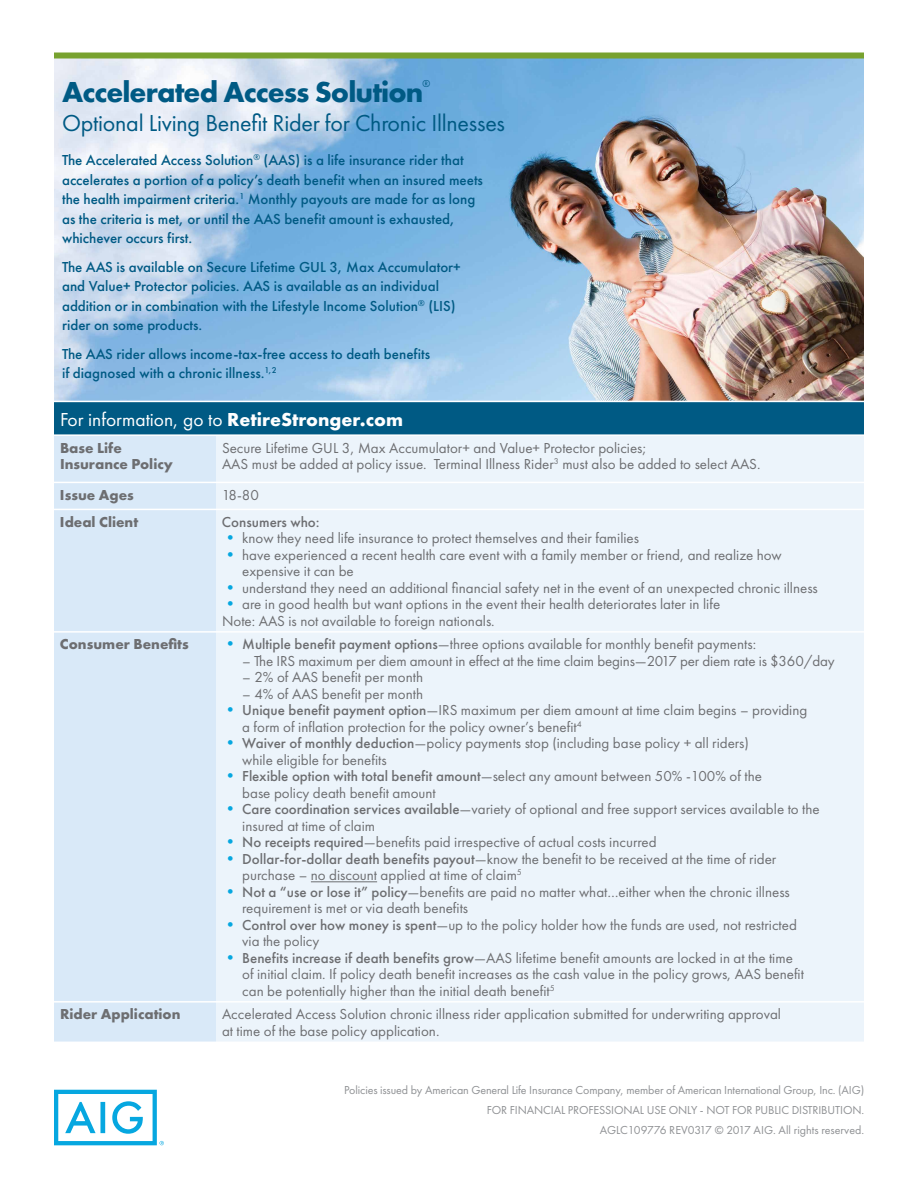
<style>
.page{position:relative;width:918px;height:1188px;background:#fff}
.page>*{position:absolute;margin:0;border:0;box-sizing:border-box;transform-origin:0 0}
.t1{font:700 30px "Futura PT";letter-spacing:-.03em;color:#005a84}
.t2{font:24px "Futura PT";letter-spacing:-.01em;color:#005a84}
.t3{font:19.5px "Futura PT";color:#fff}
.t4{font:15px/16.5px "Futura PT";color:#6d6e71}
.t5{font:500 15px/19.5px "Futura PT";color:#005a84}
.t6{font:700 15px/16.5px "Futura PT";color:#6d6e71}
.t7{font:500 15px "Futura PT";color:#6d6e71}
.t8{font:12px/20.2px "Futura PT";letter-spacing:-.01em;color:#8f9194;text-align:right}
.t9{font:10.5px "Futura PT";color:#005a84}
.s1{font-weight:700}
.s2{font-size:16.5px;color:#06a7e0}
.s3{font-weight:500}
</style>
<div class="page">
<img style="left:54px;top:58px;width:810px;height:343px">
<div style="left:54px;top:401px;width:810px;height:34px;background:#005a84"></div>
<div style="left:54px;top:436px;width:162px;height:606px;background:#d9e9f8"></div>
<div style="left:216px;top:436px;width:648px;height:606px;background:#ecf4fb"></div>
<hr style="left:54px;top:401px;width:162px;height:1px;background:#fff">
<hr style="left:216px;top:401px;width:648px;height:1px;background:#fff">
<hr style="left:54px;top:434px;width:162px;height:2px;background:#fff">
<hr style="left:216px;top:434px;width:648px;height:2px;background:#fff">
<hr style="left:54px;top:482px;width:162px;height:1px;background:#fff">
<hr style="left:216px;top:482px;width:648px;height:1px;background:#fff">
<hr style="left:54px;top:509px;width:162px;height:1px;background:#fff">
<hr style="left:216px;top:509px;width:648px;height:1px;background:#fff">
<hr style="left:54px;top:631px;width:162px;height:2px;background:#fff">
<hr style="left:216px;top:631px;width:648px;height:2px;background:#fff">
<hr style="left:54px;top:1001px;width:162px;height:2px;background:#fff">
<hr style="left:216px;top:1001px;width:648px;height:2px;background:#fff">
<hr style="left:311px;top:881px;width:66px;height:1px;background:#6d6e71">
<div style="left:54px;top:52px;width:810px;height:6px;background:#78a22f"></div>
<svg style="left:54px;top:1090px;width:110px;height:55px"></svg>
<h1 class="t1" style="left:62px;top:73px;width:363px">Accelerated Access Solution</h1>
<p class="t9" style="left:423px;top:77px;width:9px">®</p>
<h2 class="t2" style="left:62px;top:109px;width:445px">Optional Living Benefit Rider for Chronic Illnesses</h2>
<p class="t5" style="left:62px;top:151px;width:422px">The Accelerated Access Solution<sup>®</sup> (AAS) is a life insurance rider that accelerates a portion of a policy’s death benefit when an insured meets the health impairment criteria.<sup>1</sup> Monthly payouts are made for as long as the criteria is met, or until the AAS benefit amount is exhausted, whichever occurs first.</p>
<p class="t5" style="left:62px;top:257px;width:400px">The AAS is available on Secure Lifetime GUL 3, Max Accumulator+ and Value+ Protector policies. AAS is available as an individual addition or in combination with the Lifestyle Income Solution<sup>®</sup> (LIS) rider on some products.</p>
<p class="t5" style="left:62px;top:344px;width:370px">The AAS rider allows income-tax-free access to death benefits if diagnosed with a chronic illness.<sup>1,2</sup></p>
<h3 class="t3" style="left:60px;top:408px;width:345px">For information, go to <span class="s1">RetireStronger.com</span></h3>
<p class="t6" style="left:60px;top:439px;width:114px">Base Life<br>Insurance Policy</p>
<p class="t4" style="left:222px;top:439px;width:540px">Secure Lifetime GUL 3, Max Accumulator+ and Value+ Protector policies;<br>AAS must be added at policy issue. Terminal Illness Rider<sup>3</sup> must also be added to select AAS.</p>
<p class="t6" style="left:60px;top:486px;width:75px">Issue Ages</p>
<p class="t4" style="left:222px;top:487px;width:39px">18-80</p>
<p class="t6" style="left:60px;top:513px;width:80px">Ideal Client</p>
<p class="t7" style="left:222px;top:513px;width:99px">Consumers who:</p>
<p class="t4" style="left:222px;top:530px;width:419px"><span class="s2">•</span> know they need life insurance to protect themselves and their families</p>
<p class="t4" style="left:242px;top:547px;width:541px;text-indent:-20px"><span class="s2">•</span> have experienced a recent health care event with a family member or friend, and realize how expensive it can be</p>
<p class="t4" style="left:222px;top:580px;width:597px"><span class="s2">•</span> understand they need an additional financial safety net in the event of an unexpected chronic illness</p>
<p class="t4" style="left:222px;top:596px;width:500px"><span class="s2">•</span> are in good health but want options in the event their health deteriorates later in life<br>Note: AAS is not available to foreign nationals.</p>
<p class="t6" style="left:60px;top:636px;width:130px">Consumer Benefits</p>
<p class="t4" style="left:222px;top:636px;width:536px"><span class="s2">•</span> <span class="s3">Multiple benefit payment options</span>—three options available for monthly benefit payments:</p>
<p class="t4" style="left:242px;top:652px;width:594px">– The IRS maximum per diem amount in effect at the time claim begins—2017 per diem rate is $360/day</p>
<p class="t4" style="left:242px;top:669px;width:182px">– 2% of AAS benefit per month</p>
<p class="t4" style="left:242px;top:685px;width:182px">– 4% of AAS benefit per month</p>
<p class="t4" style="left:242px;top:702px;width:567px;text-indent:-20px"><span class="s2">•</span> <span class="s3">Unique benefit payment option</span>—IRS maximum per diem amount at time claim begins – providing a form of inflation protection for the policy owner’s benefit<sup>4</sup></p>
<p class="t4" style="left:242px;top:735px;width:508px;text-indent:-20px"><span class="s2">•</span> <span class="s3">Waiver of monthly deduction</span>—policy payments stop (including base policy + all riders) while eligible for benefits</p>
<p class="t4" style="left:242px;top:768px;width:521px;text-indent:-20px"><span class="s2">•</span> <span class="s3">Flexible option with total benefit amount</span>—select any amount between 50% -100% of the base policy death benefit amount</p>
<p class="t4" style="left:242px;top:801px;width:579px;text-indent:-20px"><span class="s2">•</span> <span class="s3">Care coordination services available</span>—variety of optional and free support services available to the insured at time of claim</p>
<p class="t4" style="left:222px;top:834px;width:436px"><span class="s2">•</span> <span class="s3">No receipts required</span>—benefits paid irrespective of actual costs incurred</p>
<p class="t4" style="left:242px;top:850px;width:536px;text-indent:-20px"><span class="s2">•</span> <span class="s3">Dollar-for-dollar death benefits payout</span>—know the benefit to be received at the time of rider purchase – no discount applied at time of claim<sup>5</sup></p>
<p class="t4" style="left:242px;top:883px;width:549px;text-indent:-20px"><span class="s2">•</span> <span class="s3">Not a “use or lose it” policy</span>—benefits are paid no matter what…either when the chronic illness requirement is met or via death benefits</p>
<p class="t4" style="left:242px;top:916px;width:556px;text-indent:-20px"><span class="s2">•</span> <span class="s3">Control over how money is spent</span>—up to the policy holder how the funds are used, not restricted via the policy</p>
<p class="t4" style="left:242px;top:949px;width:563px;text-indent:-20px"><span class="s2">•</span> <span class="s3">Benefits increase if death benefits grow</span>—AAS lifetime benefit amounts are locked in at the time of initial claim. If policy death benefit increases as the cash value in the policy grows, AAS benefit can be potentially higher than the initial death benefit<sup>5</sup></p>
<p class="t6" style="left:60px;top:1006px;width:122px">Rider Application</p>
<p class="t4" style="left:222px;top:1006px;width:561px">Accelerated Access Solution chronic illness rider application submitted for underwriting approval at time of the base policy application.</p>
<p class="t8" style="left:344px;top:1079px;width:522px">Policies issued by American General Life Insurance Company, member of American International Group, Inc. (AIG)<br>FOR FINANCIAL PROFESSIONAL USE ONLY - NOT FOR PUBLIC DISTRIBUTION.<br>AGLC109776 REV0317 © 2017 AIG. All rights reserved.</p>
</div>
